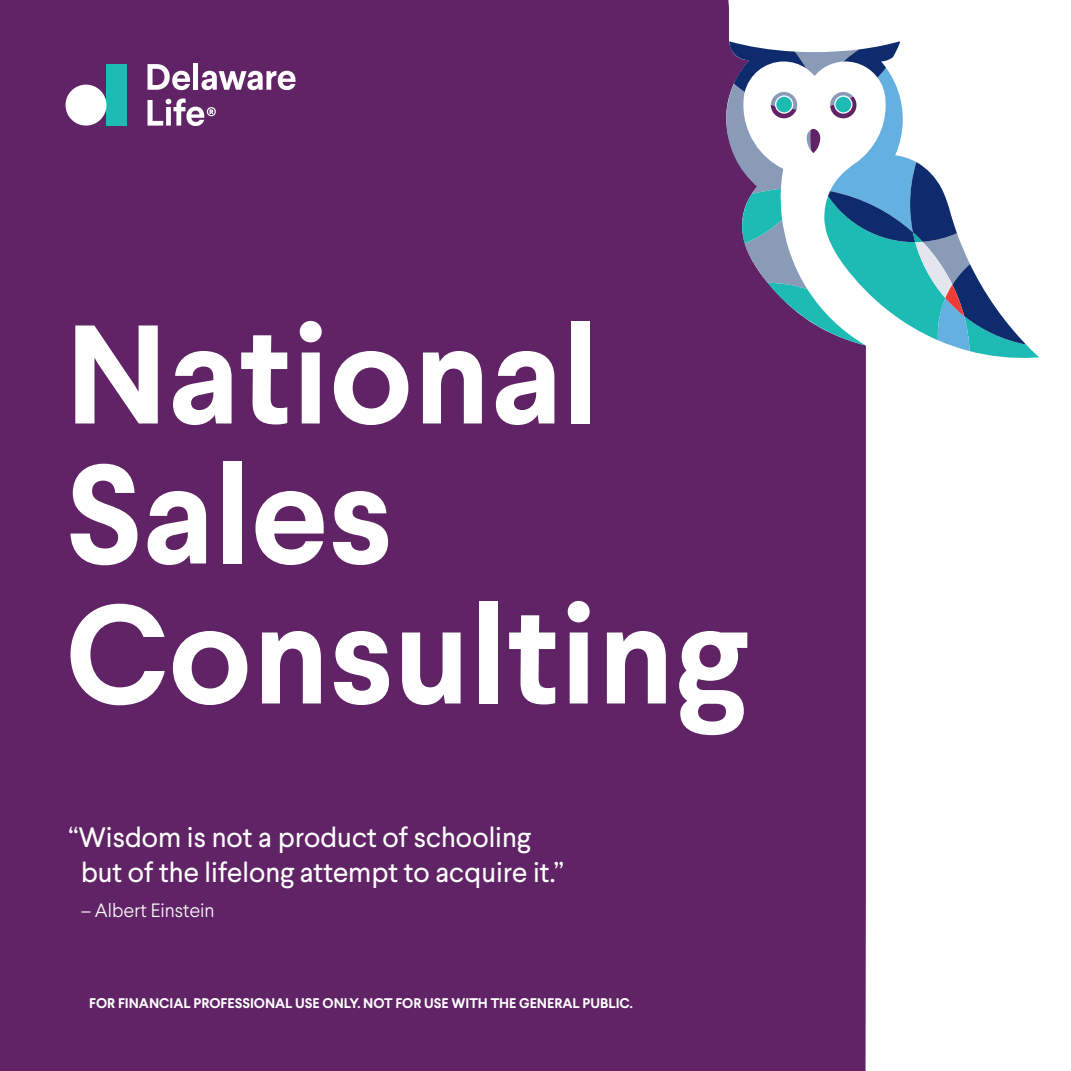
<style>
.page{position:relative;width:1071px;height:1071px;background:#fff}
.page>*{position:absolute;margin:0;border:0;box-sizing:border-box;transform-origin:0 0}
.t1{font:700 140px/140px "Larsseit";color:#fff}
.t2{font:28px/35px "Larsseit";color:#fff}
.t3{font:300 19.25px "Larsseit";color:#fff}
.ParaStyle01-Leading{font:700 14px "Larsseit";color:#fff}
</style>
<div class="page">
<div style="left:0;top:0;width:866px;height:1071px;background:#602365"></div>
<svg style="left:726px;top:41px;width:314px;height:318px"></svg>
<div style="left:835px;top:96px;width:17px;height:17px;background:#1dbbb3;border-radius:50%"></div>
<div style="left:834px;top:95px;width:18px;height:19px;border:1px solid #fff;border-radius:50%"></div>
<svg style="left:776px;top:96px;width:17px;height:17px"></svg>
<div style="left:775px;top:95px;width:18px;height:19px;border:1px solid #fff;border-radius:50%"></div>
<div style="left:107px;top:64px;width:20px;height:62px;background:#1dbbb3"></div>
<svg style="left:148px;top:64px;width:42px;height:26px"></svg>
<div style="left:193px;top:63px;width:5px;height:27px;background:#fff"></div>
<svg style="left:202px;top:71px;width:94px;height:19px"></svg>
<div style="left:66px;top:85px;width:41px;height:41px;background:#fff;border-radius:50%"></div>
<svg style="left:148px;top:98px;width:68px;height:28px"></svg>
<p class="t1" style="left:66px;top:304px;width:683px">National<br>Sales<br>Consulting</p>
<p class="t2" style="left:81px;top:820px;width:484px;text-indent:-13px">“Wisdom is not a product of schooling but of the lifelong attempt to acquire it.”</p>
<p class="t3" style="left:81px;top:898px;width:135px">– Albert Einstein</p>
<p class="ParaStyle01-Leading" style="left:89px;top:994px;width:545px">FOR FINANCIAL PROFESSIONAL USE ONLY. NOT FOR USE WITH THE GENERAL PUBLIC.</p>
</div>
